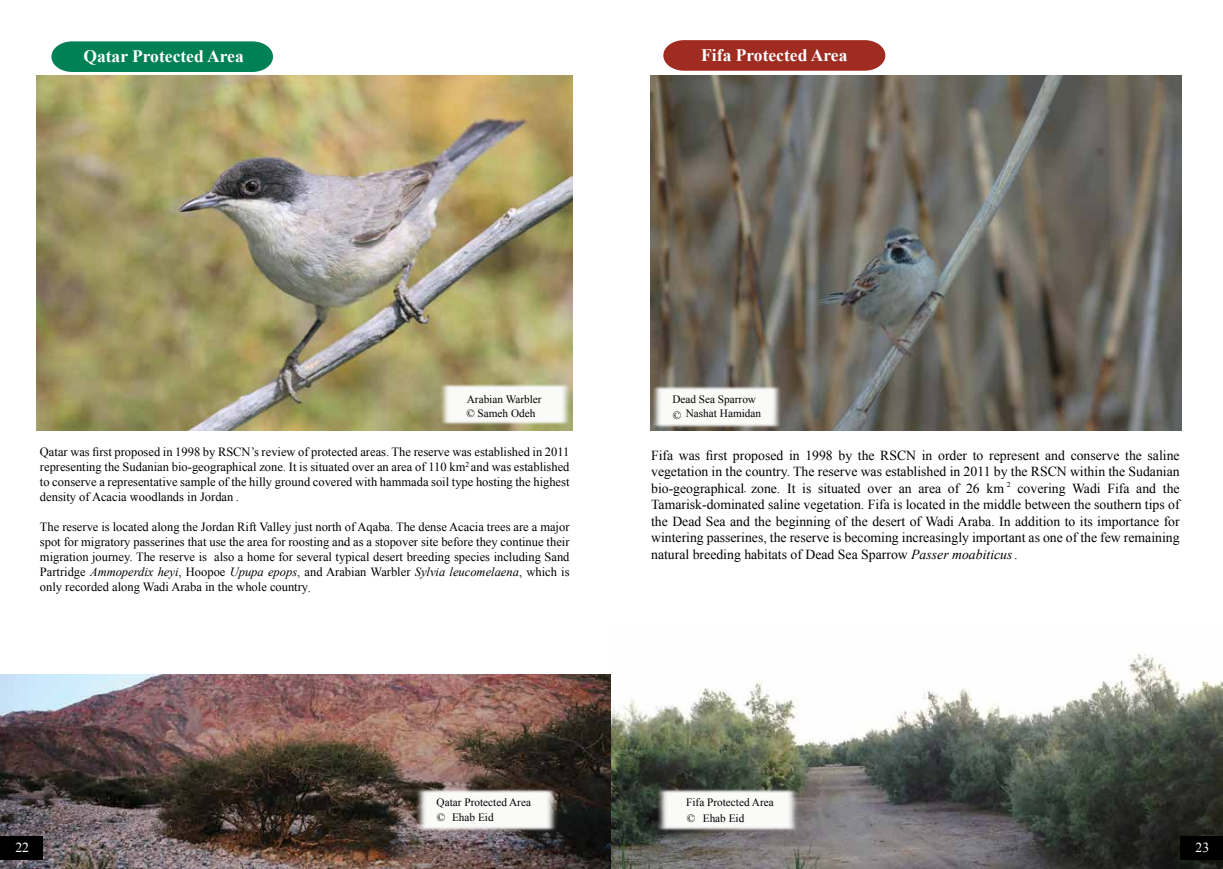
<style>
.page{position:relative;width:1223px;height:869px;background:#fff}
.page>*{position:absolute;margin:0;border:0;box-sizing:border-box;transform-origin:0 0}
.t1{font:700 17.5px "Times New Roman";color:#fff}
.t2{font:13.75px/16.5px "Times New Roman";color:#000;text-align:justify}
.t3{font:13.75px "Times New Roman";color:#fff}
.t4{font:12.5px/15px "Times New Roman";color:#000;text-align:justify}
.t5{font:11.25px/14.2px "Times New Roman";color:#000}
.t6{font:7.5px "Times New Roman";color:#000}
.s1{font-style:italic}
</style>
<div class="page">
<img style="left:0;top:75px;width:611px;height:793px">
<img style="left:417px;top:788px;width:143px;height:42px">
<img style="left:36px;top:76px;width:536px;height:354px">
<img style="left:440px;top:383px;width:132px;height:42px">
<svg style="left:51px;top:41px;width:222px;height:31px;background:#0d865e"></svg>
<div style="left:0;top:625px;width:611px;height:48px;background:#fff"></div>
<div style="left:0;top:835px;width:42px;height:24px;background:#000"></div>
<img style="left:650px;top:75px;width:531px;height:356px">
<svg style="left:663px;top:40px;width:222px;height:31px;background:#a5362c"></svg>
<img style="left:611px;top:652px;width:611px;height:216px">
<img style="left:652px;top:385px;width:131px;height:43px">
<img style="left:657px;top:788px;width:144px;height:42px">
<div style="left:1180px;top:835px;width:42px;height:24px;background:#000"></div>
<h1 class="t1" style="left:83px;top:44px;width:162px">Qatar Protected Area</h1>
<h1 class="t1" style="left:701px;top:43px;width:148px">Fifa Protected Area</h1>
<p class="t5" style="left:466px;top:391px;width:77px">Arabian Warbler © Sameh Odeh</p>
<p class="t5" style="left:672px;top:391px;width:90px">Dead Sea Sparrow © Nashat Hamidan</p>
<p class="t4" style="left:40px;top:444px;width:531px">Qatar was first proposed in 1998 by RSCN’s review of protected areas. The reserve was established in 2011 representing the Sudanian bio-geographical zone. It is situated over an area of 110 km and was established to conserve a representative sample of the hilly ground covered with hammada soil type hosting the highest density of Acacia woodlands in Jordan .</p>
<p class="t4" style="left:40px;top:519px;width:531px">The reserve is located along the Jordan Rift Valley just north of Aqaba. The dense Acacia trees are a major spot for migratory passerines that use the area for roosting and as a stopover site before they continue their migration journey. The reserve is also a home for several typical desert breeding species including Sand Partridge <span class="s1">Ammoperdix heyi</span>, Hoopoe <span class="s1">Upupa epops</span>, and Arabian Warbler <span class="s1">Sylvia leucomelaena</span>, which is only recorded along Wadi Araba in the whole country.</p>
<p class="t6" style="left:465px;top:459px;width:5px">2</p>
<p class="t2" style="left:134px;top:482px;width:5px">.</p>
<p class="t2" style="left:343px;top:531px;width:5px">.</p>
<p class="t2" style="left:651px;top:446px;width:530px">Fifa was first proposed in 1998 by the RSCN in order to represent and conserve the saline vegetation in the country. The reserve was established in 2011 by the RSCN within the Sudanian bio-geographical zone. It is situated over an area of 26 km covering Wadi Fifa and the Tamarisk-dominated saline vegetation. Fifa is located in the middle between the southern tips of the Dead Sea and the beginning of the desert of Wadi Araba. In addition to its importance for wintering passerines, the reserve is becoming increasingly important as one of the few remaining natural breeding habitats of Dead Sea Sparrow <span class="s1">Passer moabiticus</span>.</p>
<p class="t6" style="left:1006px;top:479px;width:5px">2</p>
<p class="t2" style="left:743px;top:479px;width:5px">.</p>
<p class="t5" style="left:436px;top:794px;width:96px;line-height:15.1px">Qatar Protected Area © Ehab Eid</p>
<p class="t5" style="left:686px;top:794px;width:89px">Fifa Protected Area</p>
<p class="t5" style="left:687px;top:810px;width:59px">© Ehab Eid</p>
<p class="t3" style="left:15px;top:838px;width:20px">2217</p>
<p class="t3" style="left:15px;top:839px;width:15px">22</p>
<p class="t3" style="left:1187px;top:839px;width:23px">221723</p>
<p class="t3" style="left:1201px;top:839px;width:8px">3</p>
</div>
